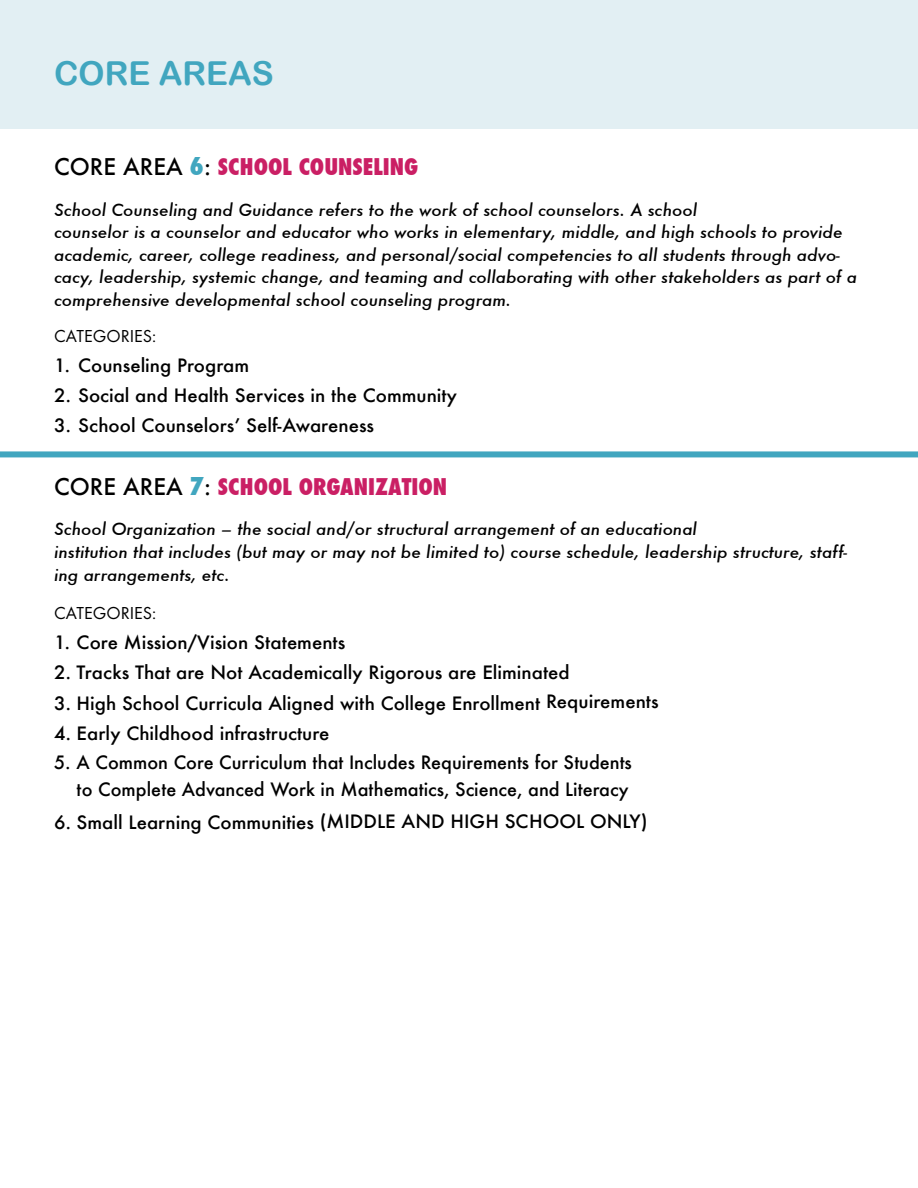
<style>
.page{position:relative;width:918px;height:1188px;background:#fff}
.page>*{position:absolute;margin:0;border:0;box-sizing:border-box;transform-origin:0 0}
.t1{font:33px "Arial Rounded MT Bold";color:#41a6bf}
.t2{font:800 condensed 22.5px "Futura";color:#ca1f64}
.t3{font:500 18px "Futura";color:#000;scale:1.04 1}
.t4{font:500 18px/27px "Futura";color:#000;text-align:right}
.t5{font:18px "Futura T";color:#000}
.t6{font:italic 500 16.5px/22.5px "Futura";color:#000;scale:1.04 1}
.s1{font-weight:500;font-stretch:normal;color:#000}
.s2{font-size:24px;color:#41a6bf}
</style>
<div class="page">
<div style="left:0;top:0;width:918px;height:129px;background:#e2eff3"></div>
<div style="left:0;top:451px;width:918px;height:6px;background:#41a6bf"></div>
<h1 class="t1" style="left:54px;top:54px;width:221px">CORE AREAS</h1>
<h2 class="t2" style="left:54px;top:152px;width:366px"><span class="s1">CORE AREA</span> <span class="s2">6</span><span class="s1">:</span> SCHOOL COUNSELING</h2>
<p class="t6" style="left:54px;top:198px;width:774px">School Counseling and Guidance refers to the work of school counselors. A school<br>counselor is a counselor and educator who works in elementary, middle, and high schools to provide academic, career, college readiness, and personal/social competencies to all students through advo&shy;cacy, leadership, systemic change, and teaming and collaborating with other stakeholders as part of a comprehensive developmental school counseling program.</p>
<p class="t5" style="left:54px;top:325px;width:104px">CATEGORIES:</p>
<p class="t3" style="left:54px;top:353px;width:189px">1. Counseling Program</p>
<p class="t3" style="left:54px;top:383px;width:389px">2. Social and Health Services in the Community</p>
<p class="t3" style="left:54px;top:413px;width:309px">3. School Counselors’ Self-Awareness</p>
<h2 class="t2" style="left:54px;top:471px;width:395px"><span class="s1">CORE AREA</span> <span class="s2">7</span><span class="s1">:</span> SCHOOL ORGANIZATION</h2>
<p class="t6" style="left:54px;top:518px;width:764px">School Organization – the social and/or structural arrangement of an educational<br>institution that includes (but may or may not be limited to) course schedule, leadership structure, staff&shy;ing arrangements, etc.</p>
<p class="t5" style="left:54px;top:603px;width:104px">CATEGORIES:</p>
<p class="t3" style="left:54px;top:630px;width:281px">1. Core Mission/Vision Statements</p>
<p class="t3" style="left:54px;top:660px;width:497px">2. Tracks That are Not Academically Rigorous are Eliminated</p>
<p class="t3" style="left:54px;top:690px;width:583px">3. High School Curricula Aligned with College Enrollment Requirements</p>
<p class="t3" style="left:54px;top:720px;width:266px">4. Early Childhood infrastructure</p>
<p class="t4" style="left:54px;top:749px;width:579px">5. A Common Core Curriculum that Includes Requirements for Students to Complete Advanced Work in Mathematics, Science, and Literacy</p>
<p class="t3" style="left:54px;top:810px;width:572px">6. Small Learning Communities (MIDDLE AND HIGH SCHOOL ONLY)</p>
</div>
